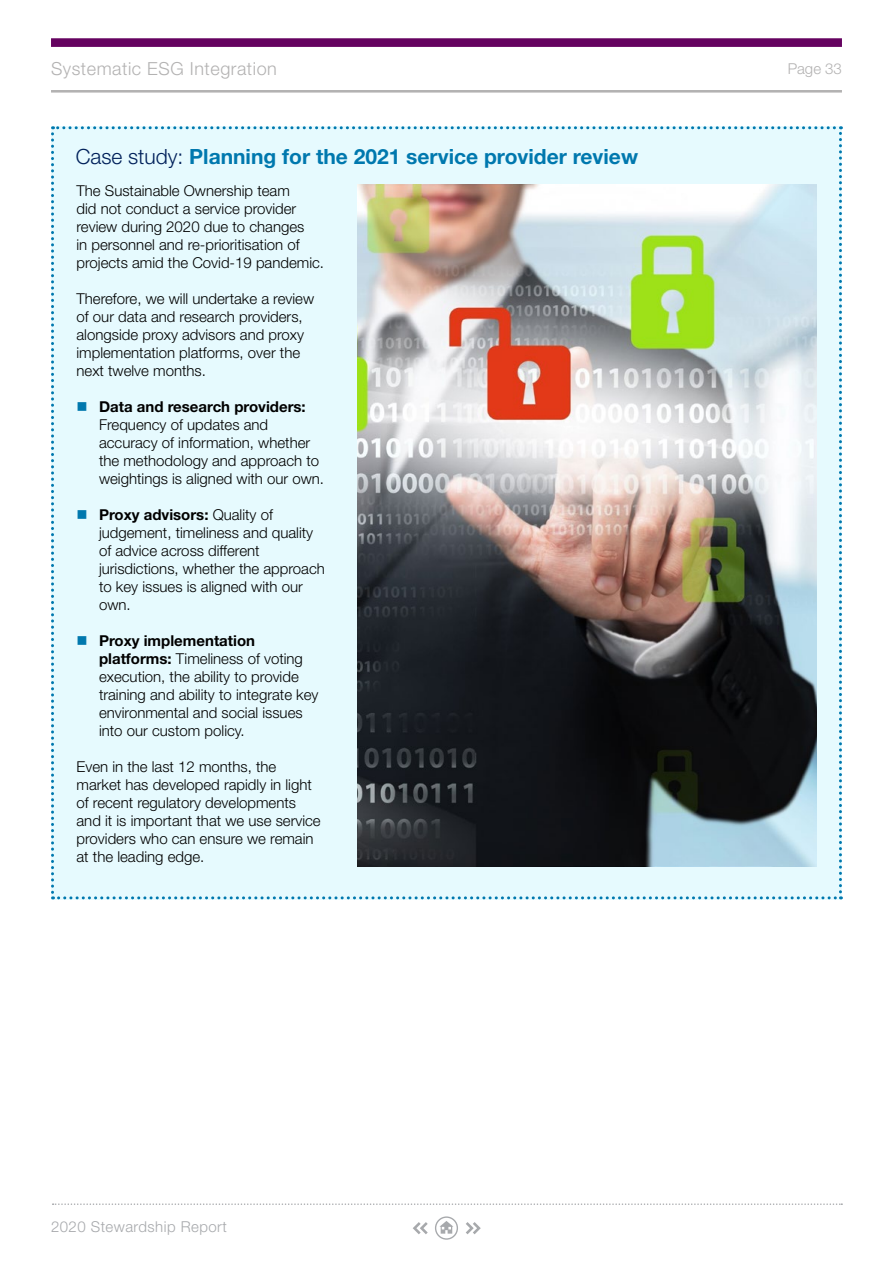
<style>
.page{position:relative;width:893px;height:1263px;background:#fff}
.page>*{position:absolute;margin:0;border:0;box-sizing:border-box;transform-origin:0 0}
.t1{font:700 21px "Helvetica Neue LT Std";color:#0078ae}
.t2{font:300 18px "Helvetica Neue LT Std";letter-spacing:.03em;color:#b3b2b2}
.t3{font:300 15px/18px "Helvetica Neue LT Std";color:#000}
.t4{font:300 15px "Helvetica Neue LT Std";letter-spacing:.03em;color:#a7a9ac}
.t5{font:300 15px "Helvetica Neue LT Std";color:#b3b2b2}
.s1{font-weight:300;color:#00205a}
.s2{color:#0078ae}
.s3{font-weight:700}
</style>
<div class="page">
<div style="left:435px;top:1216px;width:23px;height:24px;border:1px solid #a7a9ac;border-radius:50%"></div>
<svg style="left:53px;top:1203px;width:789px;height:2px"></svg>
<svg style="left:466px;top:1222px;width:15px;height:12px"></svg>
<svg style="left:413px;top:1222px;width:15px;height:12px"></svg>
<svg style="left:440px;top:1221px;width:13px;height:12px"></svg>
<div style="left:51px;top:38px;width:791px;height:9px;background:#650360"></div>
<hr style="left:51px;top:90px;width:791px;height:3px;background:#b3b2b2">
<div style="left:51px;top:126px;width:791px;height:773px;background:#e6fafe"></div>
<img style="left:357px;top:185px;width:459px;height:681px">
<p class="t2" style="left:51px;top:57px;width:227px">Systematic ESG Integration</p>
<h1 class="t1" style="left:76px;top:143px;width:564px"><span class="s1">Case study:</span> Planning for the 2021 service provider review</h1>
<p class="t3" style="left:77px;top:181px;width:249px">The Sustainable Ownership team<br>did not conduct a service provider review during 2020 due to changes<br>in personnel and re-prioritisation of projects amid the Covid-19 pandemic.</p>
<p class="t3" style="left:77px;top:289px;width:239px">Therefore, we will undertake a review of our data and research providers, alongside proxy advisors and proxy implementation platforms, over the next twelve months.</p>
<p class="t3" style="left:99px;top:397px;width:227px;text-indent:-23px"><span class="s2">■</span> <span class="s3">Data and research providers:<br></span>Frequency of updates and accuracy of information, whether the methodology and approach to weightings is aligned with our own.</p>
<p class="t3" style="left:99px;top:505px;width:227px;text-indent:-23px"><span class="s2">■</span> <span class="s3">Proxy advisors:</span> Quality of judgement, timeliness and quality of advice across different jurisdictions, whether the approach to key issues is aligned with our own.</p>
<p class="t3" style="left:99px;top:631px;width:221px;text-indent:-23px"><span class="s2">■</span> <span class="s3">Proxy implementation platforms:</span> Timeliness of voting execution, the ability to provide training and ability to integrate key environmental and social issues into our custom policy.</p>
<p class="t3" style="left:77px;top:757px;width:246px">Even in the last 12 months, the market has developed rapidly in light of recent regulatory developments and it is important that we use service providers who can ensure we remain at the leading edge.</p>
<p class="t4" style="left:51px;top:1218px;width:177px">2020 Stewardship Report</p>
<p class="t5" style="left:788px;top:59px;width:56px">Page 33</p>
</div>
